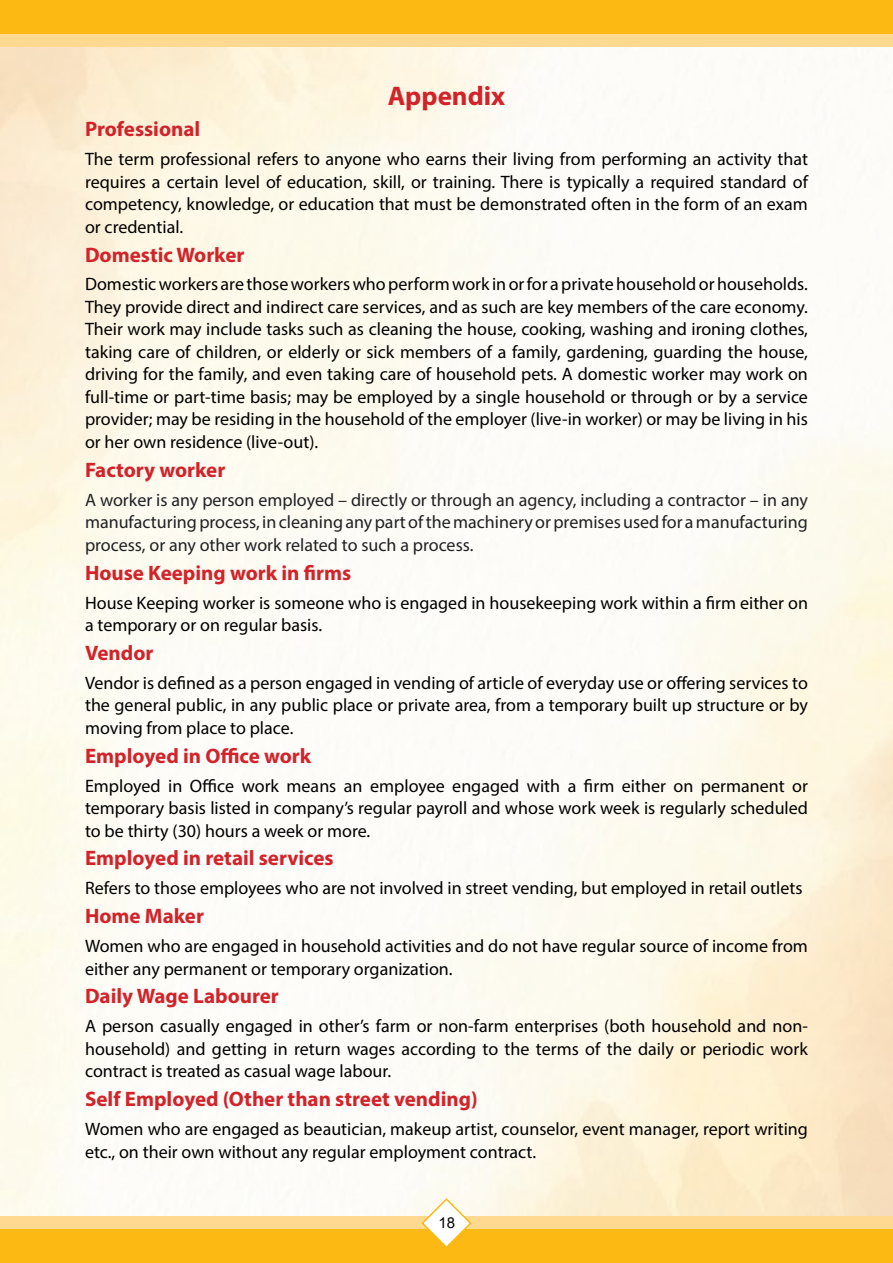
<style>
.page{position:relative;width:893px;height:1263px;background:#fff}
.page>*{position:absolute;margin:0;border:0;box-sizing:border-box;transform-origin:0 0}
.t1{font:700 27px "Myriad Pro";color:#d2232a}
.t2{font:700 21px "Myriad Pro";color:#d2232a}
.t3{font:18px/22.5px "Myriad Pro";color:#000;text-align:justify}
.t4{font:18px/22.5px "Myriad Pro";color:#202124;text-align:justify}
.t5{font:15px "Arial";color:#000}
</style>
<div class="page">
<div style="left:0;top:0;width:893px;height:34px;background:#fdb913"></div>
<div style="left:0;top:34px;width:893px;height:13px;background:#ffd990"></div>
<div style="left:0;top:1229px;width:893px;height:34px;background:#fdb913"></div>
<div style="left:0;top:1216px;width:893px;height:13px;background:#ffd990"></div>
<svg style="left:420px;top:1197px;width:53px;height:49px"></svg>
<h1 class="t1" style="left:388px;top:79px;width:119px">Appendix</h1>
<p class="t2" style="left:85px;top:116px;width:117px">Professional</p>
<p class="t3" style="left:85px;top:148px;width:724px">The term professional refers to anyone who earns their living from performing an activity that requires a certain level of education, skill, or training. There is typically a required standard of competency, knowledge, or education that must be demonstrated often in the form of an exam or credential.</p>
<p class="t2" style="left:85px;top:241px;width:161px">Domestic Worker</p>
<p class="t3" style="left:85px;top:273px;width:724px">Domestic workers are those workers who perform work in or for a private household or households.<br>They provide direct and indirect care services, and as such are key members of the care economy.<br>Their work may include tasks such as cleaning the house, cooking, washing and ironing clothes, taking care of children, or elderly or sick members of a family, gardening, guarding the house, driving for the family, and even taking care of household pets. A domestic worker may work on full-time or part-time basis; may be employed by a single household or through or by a service provider; may be residing in the household of the employer (live-in worker) or may be living in his or her own residence (live-out).</p>
<p class="t2" style="left:85px;top:456px;width:142px">Factory worker</p>
<p class="t4" style="left:85px;top:488px;width:724px">A worker is any person employed – directly or through an agency, including a contractor – in any manufacturing process, in cleaning any part of the machinery or premises used for a manufacturing process, or any other work related to such a process.</p>
<p class="t2" style="left:85px;top:559px;width:268px">House Keeping work in firms</p>
<p class="t3" style="left:85px;top:591px;width:724px">House Keeping worker is someone who is engaged in housekeeping work within a firm either on a temporary or on regular basis.</p>
<p class="t2" style="left:85px;top:639px;width:70px">Vendor</p>
<p class="t3" style="left:85px;top:671px;width:724px">Vendor is defined as a person engaged in vending of article of everyday use or offering services to the general public, in any public place or private area, from a temporary built up structure or by moving from place to place.</p>
<p class="t2" style="left:85px;top:742px;width:228px">Employed in Office work</p>
<p class="t3" style="left:85px;top:774px;width:724px">Employed in Office work means an employee engaged with a firm either on permanent or temporary basis listed in company’s regular payroll and whose work week is regularly scheduled to be thirty (30) hours a week or more.</p>
<p class="t2" style="left:85px;top:845px;width:250px">Employed in retail services</p>
<p class="t3" style="left:85px;top:877px;width:719px">Refers to those employees who are not involved in street vending, but employed in retail outlets</p>
<p class="t2" style="left:85px;top:902px;width:120px">Home Maker</p>
<p class="t3" style="left:85px;top:934px;width:724px">Women who are engaged in household activities and do not have regular source of income from either any permanent or temporary organization.</p>
<p class="t2" style="left:85px;top:983px;width:195px">Daily Wage Labourer</p>
<p class="t3" style="left:85px;top:1015px;width:724px">A person casually engaged in other’s farm or non-farm enterprises (both household and non&shy;household) and getting in return wages according to the terms of the daily or periodic work contract is treated as casual wage labour.</p>
<p class="t2" style="left:85px;top:1085px;width:394px">Self Employed (Other than street vending)</p>
<p class="t3" style="left:85px;top:1117px;width:724px">Women who are engaged as beautician, makeup artist, counselor, event manager, report writing etc., on their own without any regular employment contract.</p>
<p class="t5" style="left:439px;top:1213px;width:18px">18</p>
</div>
